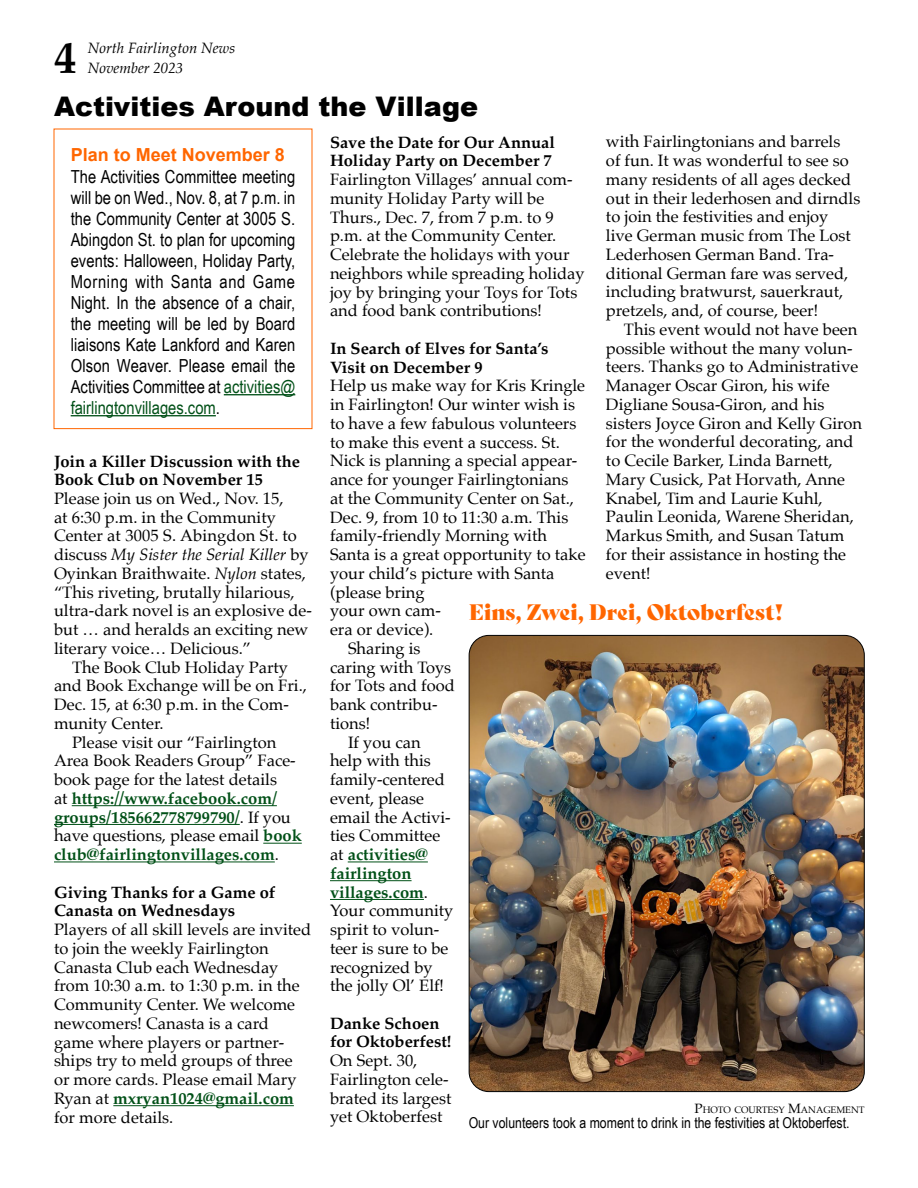
<style>
.page{position:relative;width:918px;height:1188px;background:#fff}
.page>*{position:absolute;margin:0;border:0;box-sizing:border-box;transform-origin:0 0}
.t1{font:700 45px "Palatino";color:#000}
.t2{font:900 27px "Arial";color:#000}
.t3{font:21.75px "Bely Display";color:#f60}
.t4{font:18px/21px "Arial Narrow";color:#000;text-align:justify}
.t5{font:700 18px "Arial";color:#f60}
.t6{font:16.5px/18.8px "Palatino";color:#000}
.t7{font:700 16.5px/18.8px "Palatino";color:#000}
.t8{font:700 16.5px "Palatino";color:#005017}
.t9{font:15px "Arial Narrow";color:#000}
.t10{font:italic 15px "Palatino";color:#000}
.t11{font:9.45px "Palatino";color:#000}
.s1{color:#005017}
.s2{font-style:italic}
.s3{font-weight:400;color:#000}
.s4{font-weight:700;color:#005017}
.s5{font-size:13.5px}
</style>
<div class="page">
<hr style="left:72px;top:805px;width:205px;height:1px;background:#005017">
<hr style="left:54px;top:824px;width:186px;height:1px;background:#005017">
<hr style="left:263px;top:843px;width:39px;height:1px;background:#005017">
<hr style="left:54px;top:861px;width:221px;height:1px;background:#005017">
<hr style="left:113px;top:1105px;width:181px;height:1px;background:#005017">
<hr style="left:348px;top:861px;width:80px;height:1px;background:#005017">
<hr style="left:330px;top:880px;width:82px;height:1px;background:#005017">
<hr style="left:330px;top:899px;width:94px;height:1px;background:#005017">
<img style="left:469px;top:635px;width:394px;height:457px">
<hr style="left:224px;top:394px;width:71px;height:1px;background:#005017">
<hr style="left:71px;top:415px;width:145px;height:1px;background:#005017">
<p class="t10" style="left:88px;top:35px;width:149px">North Fairlington News</p>
<h1 class="t1" style="left:54px;top:19px;width:24px">4</h1>
<p class="t10" style="left:88px;top:55px;width:97px">November 2023</p>
<h2 class="t2" style="left:54px;top:87px;width:426px">Activities Around the Village</h2>
<p class="t5" style="left:71px;top:143px;width:216px">Plan to Meet November 8</p>
<p class="t4" style="left:71px;top:165px;width:226px">The Activities Committee meeting will be on Wed., Nov. 8, at 7 p.m. in the Community Center at 3005 S.<br>Abingdon St. to plan for upcoming events: Halloween, Holiday Party, Morning with Santa and Game Night. In the absence of a chair, the meeting will be led by Board liaisons Kate Lankford and Karen Olson Weaver. Please email the Activities Committee at <span class="s1">activities@ fairlingtonvillages.com</span>.</p>
<p class="t7" style="left:54px;top:451px;width:248px">Join a Killer Discussion with the<br>Book Club on November 15</p>
<p class="t6" style="left:54px;top:489px;width:259px">Please join us on Wed., Nov. 15,<br>at 6:30 p.m. in the Community Center at 3005 S. Abingdon St. to discuss <span class="s2">My Sister the Serial Killer</span> by Oyinkan Braithwaite. <span class="s2">Nylon</span> states, “This riveting, brutally hilarious, ultra-dark novel is an explosive de&shy;but … and heralds an exciting new literary voice… Delicious.”</p>
<p class="t6" style="left:72px;top:658px;width:218px">The Book Club Holiday Party</p>
<p class="t6" style="left:54px;top:676px;width:254px">and Book Exchange will be on Fri.,</p>
<p class="t6" style="left:54px;top:695px;width:236px">Dec. 15, at 6:30 p.m. in the Com-</p>
<p class="t6" style="left:54px;top:714px;width:111px">munity Center.</p>
<p class="t6" style="left:72px;top:733px;width:206px">Please visit our “Fairlington</p>
<p class="t6" style="left:54px;top:751px;width:243px">Area Book Readers Group” Face-</p>
<p class="t6" style="left:54px;top:770px;width:225px">book page for the latest details</p>
<p class="t8" style="left:54px;top:784px;width:224px"><span class="s3">at</span> https://www.facebook.com/</p>
<p class="t8" style="left:54px;top:803px;width:238px">groups/185662778799790/<span class="s3">. If you</span></p>
<p class="t6" style="left:54px;top:826px;width:249px">have questions, please email <span class="s4">book</span></p>
<p class="t8" style="left:54px;top:840px;width:226px">club@fairlingtonvillages.com<span class="s3">.</span></p>
<p class="t7" style="left:54px;top:882px;width:223px">Giving Thanks for a Game of<br>Canasta on Wednesdays</p>
<p class="t6" style="left:54px;top:920px;width:259px">Players of all skill levels are invited to join the weekly Fairlington<br>Canasta Club each Wednesday from 10:30 a.m. to 1:30 p.m. in the<br>Community Center. We welcome newcomers! Canasta is a card game where players or partner&shy;ships try to meld groups of three or more cards. Please email Mary<br>Ryan at <span class="s4">mxryan1024@gmail.com </span>for more details.</p>
<p class="t6" style="left:606px;top:132px;width:256px">with Fairlingtonians and barrels<br>of fun. It was wonderful to see so many residents of all ages decked out in their lederhosen and dirndls to join the festivities and enjoy<br>live German music from The Lost<br>Lederhosen German Band. Tra&shy;ditional German fare was served, including bratwurst, sauerkraut, pretzels, and, of course, beer!</p>
<p class="t6" style="left:606px;top:320px;width:258px;text-indent:18px">This event would not have been possible without the many volun&shy;teers. Thanks go to Administrative<br>Manager Oscar Giron, his wife<br>Digliane Sousa-Giron, and his sisters Joyce Giron and Kelly Giron for the wonderful decorating, and to Cecile Barker, Linda Barnett,<br>Mary Cusick, Pat Horvath, Anne<br>Knabel, Tim and Laurie Kuhl,<br>Paulin Leonida, Warene Sheridan,<br>Markus Smith, and Susan Tatum for their assistance in hosting the event!</p>
<p class="t7" style="left:330px;top:132px;width:227px">Save the Date for Our Annual<br>Holiday Party on December 7</p>
<p class="t6" style="left:330px;top:170px;width:256px">Fairlington Villages’ annual com&shy;munity Holiday Party will be<br>Thurs., Dec. 7, from 7 p.m. to 9 p.m. at the Community Center.<br>Celebrate the holidays with your neighbors while spreading holiday joy by bringing your Toys for Tots and food bank contributions!</p>
<p class="t7" style="left:330px;top:339px;width:220px">In Search of Elves for Santa’s<br>Visit on December 9</p>
<p class="t6" style="left:330px;top:376px;width:257px">Help us make way for Kris Kringle</p>
<p class="t6" style="left:330px;top:395px;width:247px">in Fairlington! Our winter wish is</p>
<p class="t6" style="left:330px;top:414px;width:248px">to have a few fabulous volunteers</p>
<p class="t6" style="left:330px;top:433px;width:231px">to make this event a success. St.</p>
<p class="t6" style="left:330px;top:451px;width:249px">Nick is planning a special appear-</p>
<p class="t6" style="left:330px;top:470px;width:240px">ance for younger Fairlingtonians</p>
<p class="t6" style="left:330px;top:489px;width:246px">at the Community Center on Sat.,</p>
<p class="t6" style="left:330px;top:508px;width:240px">Dec. 9, from 10 to 11:30 a.m. This</p>
<p class="t6" style="left:330px;top:526px;width:219px">family-friendly Morning with</p>
<p class="t6" style="left:330px;top:545px;width:257px">Santa is a great opportunity to take</p>
<p class="t6" style="left:330px;top:564px;width:226px">your child’s picture with Santa</p>
<p class="t6" style="left:330px;top:583px;width:96px">(please bring</p>
<p class="t6" style="left:330px;top:601px;width:112px">your own cam-</p>
<p class="t6" style="left:330px;top:620px;width:105px">era or device).</p>
<p class="t6" style="left:348px;top:639px;width:74px">Sharing is</p>
<p class="t6" style="left:330px;top:658px;width:123px">caring with Toys</p>
<p class="t6" style="left:330px;top:676px;width:126px">for Tots and food</p>
<p class="t6" style="left:330px;top:695px;width:109px">bank contribu-</p>
<p class="t6" style="left:330px;top:714px;width:42px">tions!</p>
<p class="t6" style="left:348px;top:732px;width:74px">If you can</p>
<p class="t6" style="left:330px;top:751px;width:102px">help with this</p>
<p class="t6" style="left:330px;top:770px;width:116px">family-centered</p>
<p class="t6" style="left:330px;top:789px;width:96px">event, please</p>
<p class="t6" style="left:330px;top:807px;width:122px">email the Activi-</p>
<p class="t6" style="left:330px;top:826px;width:112px">ties Committee</p>
<p class="t8" style="left:330px;top:840px;width:99px"><span class="s3">at</span> activities@</p>
<p class="t8" style="left:330px;top:859px;width:83px">fairlington</p>
<p class="t8" style="left:330px;top:878px;width:100px">villages.com<span class="s3">.</span></p>
<p class="t6" style="left:330px;top:901px;width:125px">Your community</p>
<p class="t6" style="left:330px;top:920px;width:111px">spirit to volun-</p>
<p class="t6" style="left:330px;top:939px;width:120px">teer is sure to be</p>
<p class="t6" style="left:330px;top:957px;width:104px">recognized by</p>
<p class="t6" style="left:330px;top:976px;width:116px">the jolly Ol’ Elf!</p>
<p class="t7" style="left:330px;top:1013px;width:123px">Danke Schoen for Oktoberfest!</p>
<p class="t6" style="left:330px;top:1051px;width:123px">On Sept. 30,<br>Fairlington cele&shy;brated its largest yet Oktoberfest</p>
<h3 class="t3" style="left:469px;top:595px;width:316px">Eins, Zwei, Drei, Oktoberfest!</h3>
<p class="t11" style="left:695px;top:1102px;width:172px"><span class="s5">P</span>HOTO COURTESY <span class="s5">M</span>ANAGEMENT</p>
<p class="t9" style="left:469px;top:1112px;width:382px">Our volunteers took a moment to drink in the festivities at Oktoberfest.</p>
</div>
